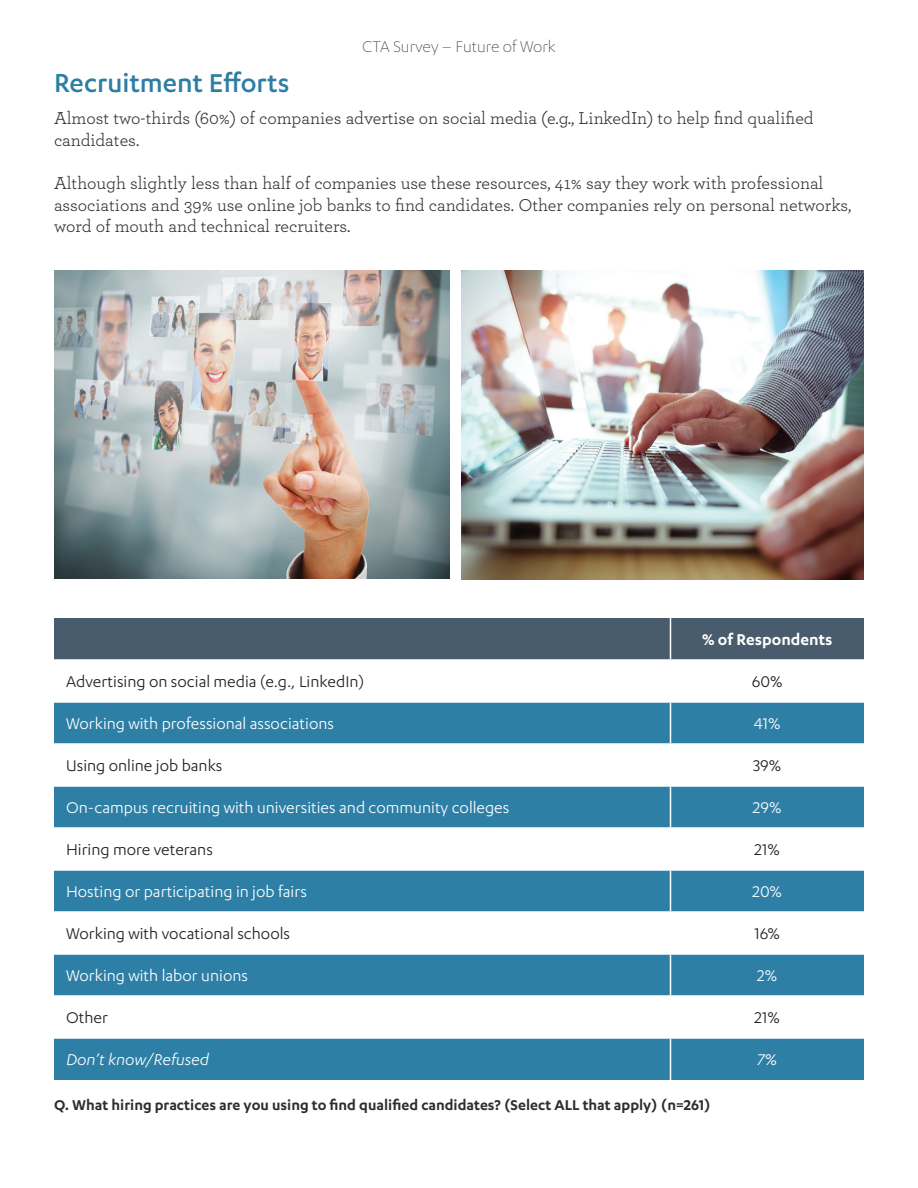
<style>
.page{position:relative;width:918px;height:1188px;background:#fff}
.page>*{position:absolute;margin:0;border:0;box-sizing:border-box;transform-origin:0 0}
.t1{font:500 30px "Karbon";color:#2d7ea5}
.t2{font:18px/21.6px "Archer";color:#2e2e30}
.t3{font:18px "Karbon";color:#fff}
.t4{font:18px "Karbon";color:#231f20}
.t5{font:300 18px "Karbon";color:#3b3d3f}
.t6{font:italic 18px "Karbon";color:#fff}
.t7{font:600 18px "Karbon";color:#fff}
.t8{font:600 16.5px "Karbon";color:#2e2e30}
</style>
<div class="page">
<div style="left:54px;top:618px;width:810px;height:41px;background:#485c6d"></div>
<svg style="left:54px;top:703px;width:810px;height:377px;fill:#2d7fa6"></svg>
<hr style="left:670px;top:618px;width:1px;height:41px;background:#fff">
<hr style="left:670px;top:703px;width:1px;height:40px;background:#fff">
<hr style="left:54px;top:743px;width:616px;height:2px;background:#fff">
<hr style="left:670px;top:743px;width:194px;height:2px;background:#fff">
<hr style="left:670px;top:745px;width:1px;height:40px;background:#fff">
<hr style="left:54px;top:785px;width:616px;height:2px;background:#fff">
<hr style="left:670px;top:785px;width:194px;height:2px;background:#fff">
<hr style="left:670px;top:787px;width:1px;height:40px;background:#fff">
<hr style="left:54px;top:827px;width:616px;height:2px;background:#fff">
<hr style="left:670px;top:827px;width:194px;height:2px;background:#fff">
<hr style="left:670px;top:829px;width:1px;height:40px;background:#fff">
<hr style="left:54px;top:869px;width:616px;height:2px;background:#fff">
<hr style="left:670px;top:869px;width:194px;height:2px;background:#fff">
<hr style="left:670px;top:871px;width:1px;height:40px;background:#fff">
<hr style="left:54px;top:911px;width:616px;height:2px;background:#fff">
<hr style="left:670px;top:911px;width:194px;height:2px;background:#fff">
<hr style="left:670px;top:913px;width:1px;height:40px;background:#fff">
<hr style="left:54px;top:953px;width:616px;height:2px;background:#fff">
<hr style="left:670px;top:953px;width:194px;height:2px;background:#fff">
<hr style="left:670px;top:955px;width:1px;height:40px;background:#fff">
<hr style="left:54px;top:995px;width:616px;height:2px;background:#fff">
<hr style="left:670px;top:995px;width:194px;height:2px;background:#fff">
<hr style="left:670px;top:997px;width:1px;height:40px;background:#fff">
<hr style="left:54px;top:1037px;width:616px;height:2px;background:#fff">
<hr style="left:670px;top:1037px;width:194px;height:2px;background:#fff">
<hr style="left:670px;top:1039px;width:1px;height:41px;background:#fff">
<img style="left:461px;top:270px;width:403px;height:310px">
<img style="left:54px;top:270px;width:396px;height:308px">
<p class="t5" style="left:362px;top:37px;width:195px">CTA Survey – Future of Work</p>
<h1 class="t1" style="left:54px;top:67px;width:237px">Recruitment Efforts</h1>
<p class="t2" style="left:54px;top:107px;width:761px">Almost two-thirds (60%) of companies advertise on social media (e.g., LinkedIn) to help find qualified candidates.</p>
<p class="t2" style="left:54px;top:172px;width:799px">Although slightly less than half of companies use these resources, 41% say they work with professional associations and 39% use online job banks to find candidates. Other companies rely on personal networks, word of mouth and technical recruiters.</p>
<p class="t7" style="left:702px;top:629px;width:132px">% of Respondents</p>
<p class="t4" style="left:66px;top:672px;width:300px">Advertising on social media (e.g., LinkedIn)</p>
<p class="t4" style="left:752px;top:672px;width:32px">60%</p>
<p class="t3" style="left:66px;top:714px;width:270px">Working with professional associations</p>
<p class="t3" style="left:754px;top:714px;width:28px">41%</p>
<p class="t4" style="left:66px;top:756px;width:158px">Using online job banks</p>
<p class="t4" style="left:753px;top:756px;width:30px">39%</p>
<p class="t3" style="left:66px;top:798px;width:445px">On-campus recruiting with universities and community colleges</p>
<p class="t3" style="left:753px;top:798px;width:30px">29%</p>
<p class="t4" style="left:66px;top:840px;width:149px">Hiring more veterans</p>
<p class="t4" style="left:755px;top:840px;width:27px">21%</p>
<p class="t3" style="left:66px;top:882px;width:243px">Hosting or participating in job fairs</p>
<p class="t3" style="left:752px;top:882px;width:31px">20%</p>
<p class="t4" style="left:66px;top:924px;width:226px">Working with vocational schools</p>
<p class="t4" style="left:754px;top:924px;width:27px">16%</p>
<p class="t3" style="left:66px;top:966px;width:184px">Working with labor unions</p>
<p class="t3" style="left:757px;top:966px;width:22px">2%</p>
<p class="t4" style="left:66px;top:1008px;width:43px">Other</p>
<p class="t4" style="left:755px;top:1008px;width:27px">21%</p>
<p class="t6" style="left:66px;top:1050px;width:145px">Don’t know/Refused</p>
<p class="t6" style="left:757px;top:1050px;width:21px">7%</p>
<p class="t8" style="left:54px;top:1096px;width:658px">Q. What hiring practices are you using to find qualified candidates? (Select ALL that apply) (n=261)</p>
</div>
